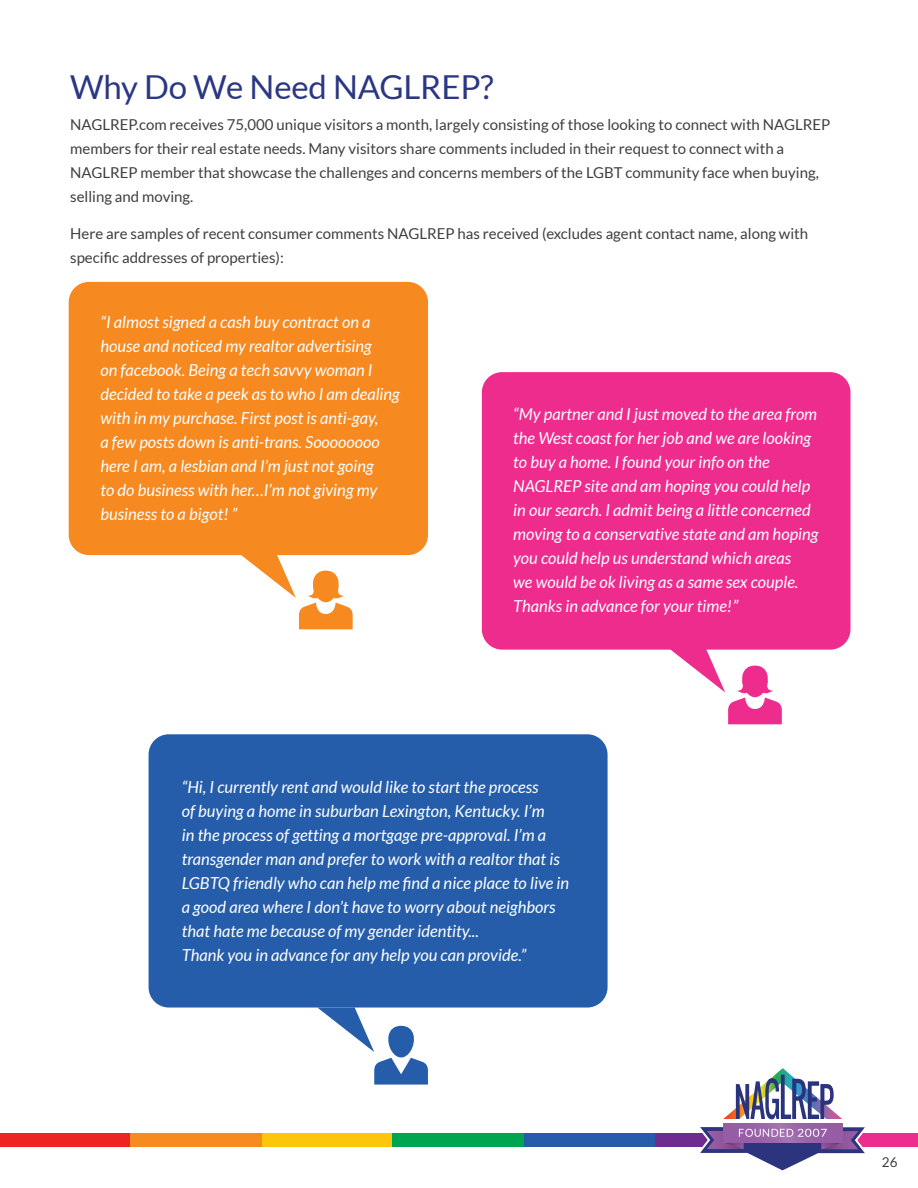
<style>
.page{position:relative;width:918px;height:1188px;background:#fff}
.page>*{position:absolute;margin:0;border:0;box-sizing:border-box;transform-origin:0 0}
.t1{font:33px "Lato";letter-spacing:-.005em;color:#2c3783}
.t2{font:italic 16.5px/24px "Lato";color:#fff}
.t3{font:15px/24px "Lato";color:#3e3e3f}
.t4{font:13.5px "Lato";color:#3e3e3f}
</style>
<div class="page">
<div style="left:69px;top:282px;width:359px;height:273px;background:#f6891f;border-radius:20px"></div>
<div style="left:149px;top:734px;width:459px;height:274px;background:#255daa;border-radius:20px"></div>
<div style="left:482px;top:372px;width:368px;height:278px;background:#ed2c8e;border-radius:20px"></div>
<svg style="left:239px;top:555px;width:114px;height:74px"></svg>
<svg style="left:318px;top:1008px;width:110px;height:77px"></svg>
<svg style="left:668px;top:649px;width:114px;height:75px"></svg>
<div style="left:524px;top:1133px;width:131px;height:14px;background:#275caa"></div>
<div style="left:655px;top:1133px;width:131px;height:14px;background:#6e2c91"></div>
<div style="left:786px;top:1133px;width:132px;height:14px;background:#ed2c8f"></div>
<div style="left:262px;top:1133px;width:131px;height:14px;background:#fec50d"></div>
<div style="left:393px;top:1133px;width:131px;height:14px;background:#00a54f"></div>
<div style="left:0;top:1133px;width:130px;height:14px;background:#ee2323"></div>
<div style="left:130px;top:1133px;width:132px;height:14px;background:#f68b1f"></div>
<svg style="left:723px;top:1123px;width:119px;height:2px"></svg>
<svg style="left:700px;top:1125px;width:165px;height:46px"></svg>
<svg style="left:723px;top:1068px;width:119px;height:51px"></svg>
<p class="t1" style="left:70px;top:69px;width:425px">Why Do We Need NAGLREP?</p>
<p class="t3" style="left:70px;top:112px;width:762px">NAGLREP.com receives 75,000 unique visitors a month, largely consisting of those looking to connect with NAGLREP members for their real estate needs. Many visitors share comments included in their request to connect with a NAGLREP member that showcase the challenges and concerns members of the LGBT community face when buying, selling and moving.</p>
<p class="t3" style="left:70px;top:222px;width:739px">Here are samples of recent consumer comments NAGLREP has received (excludes agent contact name, along with specific addresses of properties):</p>
<p class="t2" style="left:100px;top:310px;width:301px">“I almost signed a cash buy contract on a house and noticed my realtor advertising<br>on facebook. Being a tech savvy woman I decided to take a peek as to who I am dealing with in my purchase. First post is anti-gay,<br>a few posts down is anti-trans. Soooooooo here I am, a lesbian and I’m just not going<br>to do business with her…I’m not giving my business to a bigot! ”</p>
<p class="t2" style="left:513px;top:402px;width:307px">“My partner and I just moved to the area from the West coast for her job and we are looking to buy a home. I found your info on the NAGLREP site and am hoping you could help in our search. I admit being a little concerned moving to a conservative state and am hoping you could help us understand which areas<br>we would be ok living as a same sex couple.<br>Thanks in advance for your time!”</p>
<p class="t2" style="left:182px;top:776px;width:389px">“Hi, I currently rent and would like to start the process<br>of buying a home in suburban Lexington, Kentucky. I’m<br>in the process of getting a mortgage pre-approval. I’m a transgender man and prefer to work with a realtor that is LGBTQ friendly who can help me find a nice place to live in a good area where I don’t have to worry about neighbors that hate me because of my gender identity...</p>
<p class="t2" style="left:182px;top:944px;width:346px">Thank you in advance for any help you can provide.”</p>
<p class="t4" style="left:882px;top:1155px;width:17px">26</p>
</div>
